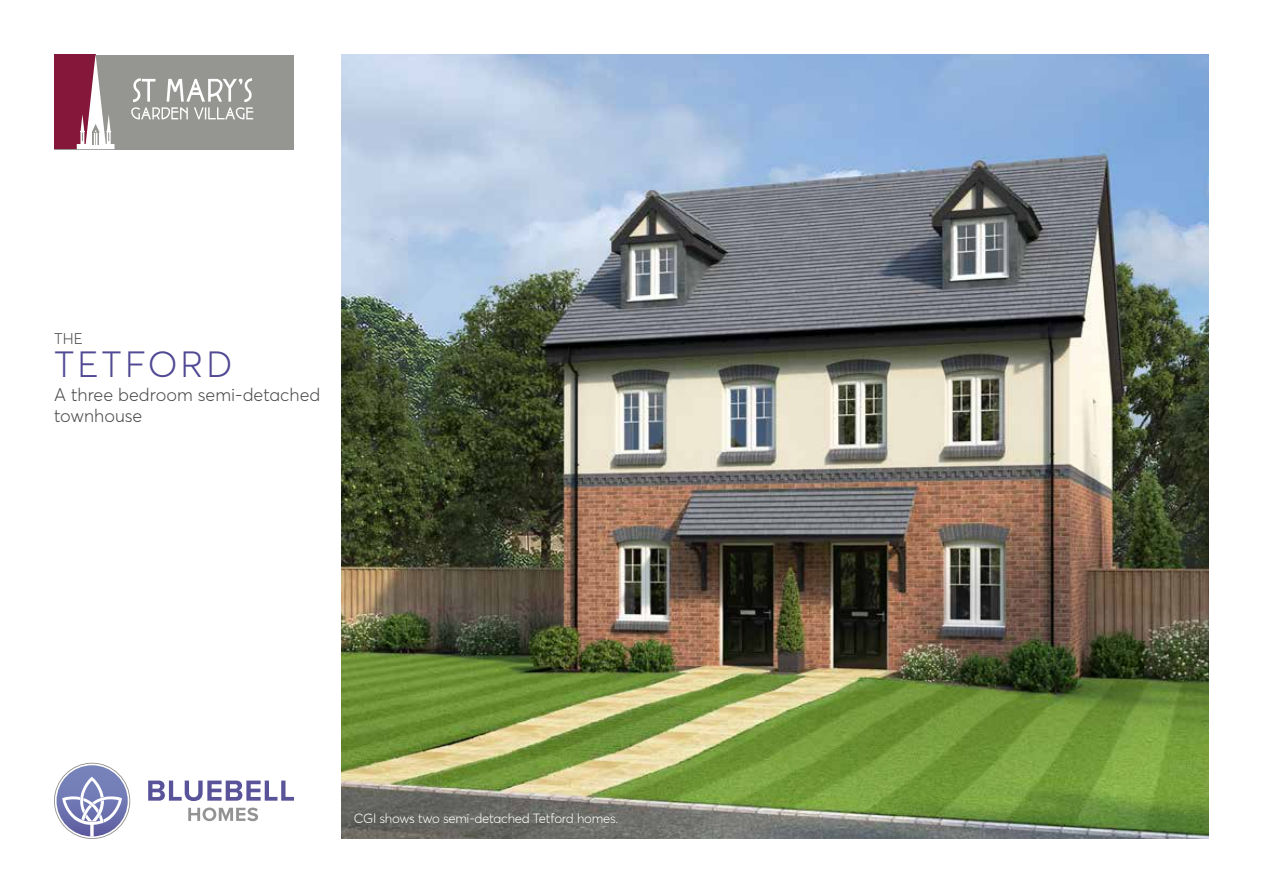
<style>
.page{position:relative;width:1263px;height:893px;background:#fff}
.page>*{position:absolute;margin:0;border:0;box-sizing:border-box;transform-origin:0 0}
.t1{font:300 36px "Averta";letter-spacing:.085em;color:#504993}
.t2{font:300 18px/21px "Averta";color:#484848}
.t3{font:300 15.3px "Averta";color:#484848}
.t4{font:300 13.2px "Averta";letter-spacing:-.02em;color:#fff}
</style>
<div class="page">
<img style="left:341px;top:54px;width:868px;height:785px">
<svg style="left:148px;top:781px;width:146px;height:20px"></svg>
<svg style="left:188px;top:807px;width:70px;height:14px"></svg>
<svg style="left:54px;top:763px;width:76px;height:76px"></svg>
<div style="left:54px;top:55px;width:240px;height:94px;background:#959692"></div>
<div style="left:54px;top:55px;width:42px;height:94px;background:#85183a"></div>
<svg style="left:77px;top:54px;width:38px;height:95px"></svg>
<svg style="left:131px;top:78px;width:122px;height:41px"></svg>
<p class="t3" style="left:54px;top:329px;width:30px">THE</p>
<h1 class="t1" style="left:54px;top:342px;width:180px">TETFORD</h1>
<h2 class="t2" style="left:54px;top:384px;width:268px">A three bedroom semi-detached townhouse</h2>
<p class="t4" style="left:354px;top:810px;width:266px">CGI shows two semi-detached Tetford homes.</p>
</div>
